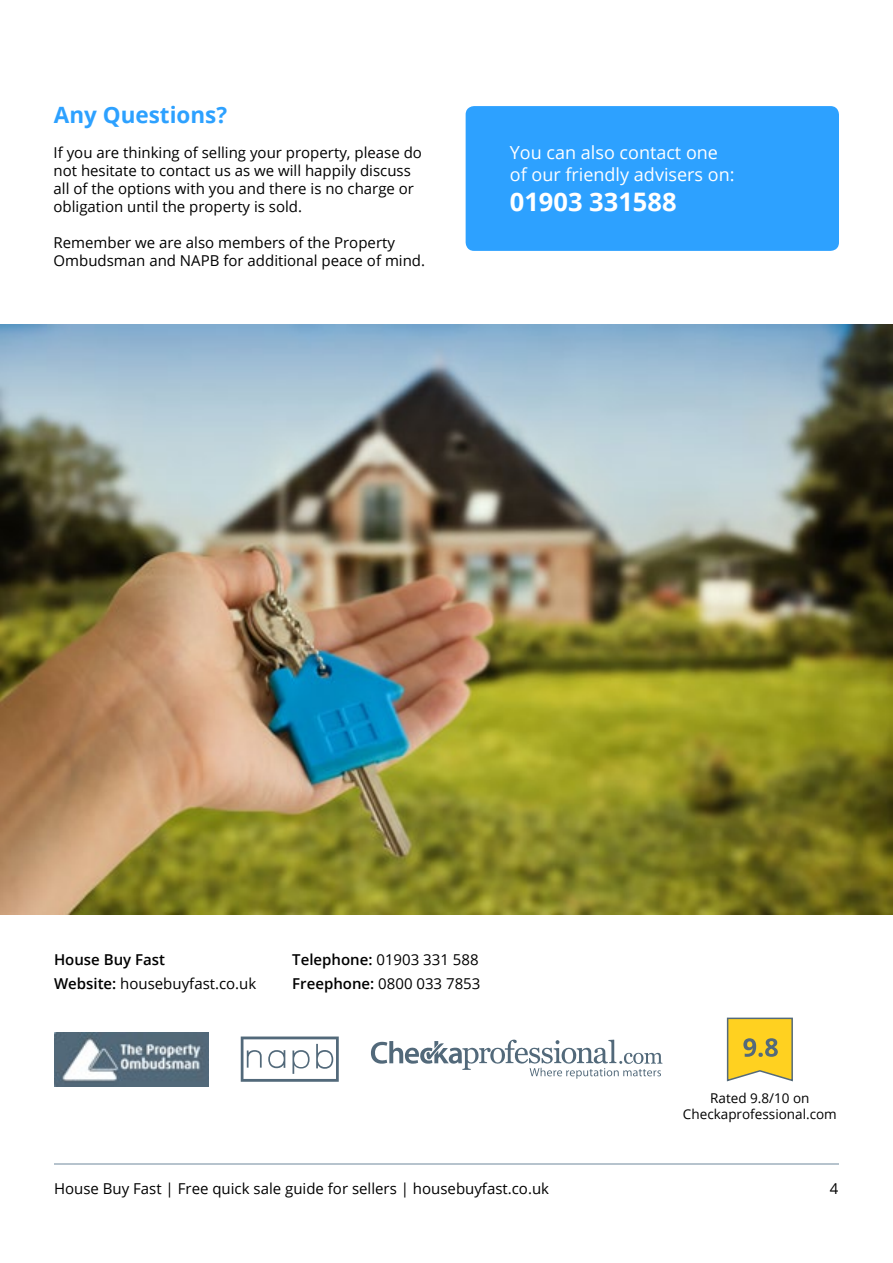
<style>
.page{position:relative;width:893px;height:1263px;background:#fff}
.page>*{position:absolute;margin:0;border:0;box-sizing:border-box;transform-origin:0 0}
.t1{font:700 25.5px "Open Sans";color:#fff}
.t2{font:700 22.5px "Open Sans";color:#2da1ff}
.t3{font:18px/21.6px "Open Sans";color:#fff}
.t4{font:15px/18px "Open Sans";color:#000}
.t5{font:600 15px "Open Sans";color:#000}
.t6{font:13.5px/16.2px "Open Sans";color:#000;text-align:center}
.s1{font-weight:600}
</style>
<div class="page">
<hr style="left:54px;top:1163px;width:785px;height:1px;background:#b6c3cd">
<div style="left:466px;top:106px;width:373px;height:145px;background:#2da1ff;border-radius:9px"></div>
<svg style="left:371px;top:1040px;width:291px;height:39px"></svg>
<svg style="left:241px;top:1036px;width:98px;height:46px"></svg>
<img style="left:54px;top:1032px;width:155px;height:54px">
<svg style="left:726px;top:1017px;width:67px;height:65px;background:#e3c545"></svg>
<img style="left:0;top:324px;width:893px;height:590px">
<h2 class="t2" style="left:54px;top:99px;width:175px">Any Questions?</h2>
<p class="t4" style="left:54px;top:143px;width:370px">If you are thinking of selling your property, please do not hesitate to contact us as we will happily discuss all of the options with you and there is no charge or obligation until the property is sold.</p>
<p class="t4" style="left:54px;top:233px;width:373px">Remember we are also members of the Property<br>Ombudsman and NAPB for additional peace of mind.</p>
<p class="t3" style="left:510px;top:141px;width:226px">You can also contact one of our friendly advisers on:</p>
<h1 class="t1" style="left:510px;top:184px;width:168px">01903 331588</h1>
<p class="t5" style="left:54px;top:949px;width:113px">House Buy Fast</p>
<p class="t4" style="left:292px;top:947px;width:190px;line-height:24.3px"><span class="s1">Telephone:</span> 01903 331 588<br><span class="s1">Freephone:</span> 0800 033 7853</p>
<p class="t4" style="left:54px;top:974px;width:204px"><span class="s1">Website:</span> housebuyfast.co.uk</p>
<p class="t6" style="left:683px;top:1089px;width:155px">Rated 9.8/10 on<br>Checkaprofessional.com</p>
<p class="t4" style="left:54px;top:1179px;width:497px">House Buy Fast | Free quick sale guide for sellers | housebuyfast.co.uk</p>
<p class="t4" style="left:830px;top:1179px;width:10px">4</p>
</div>
